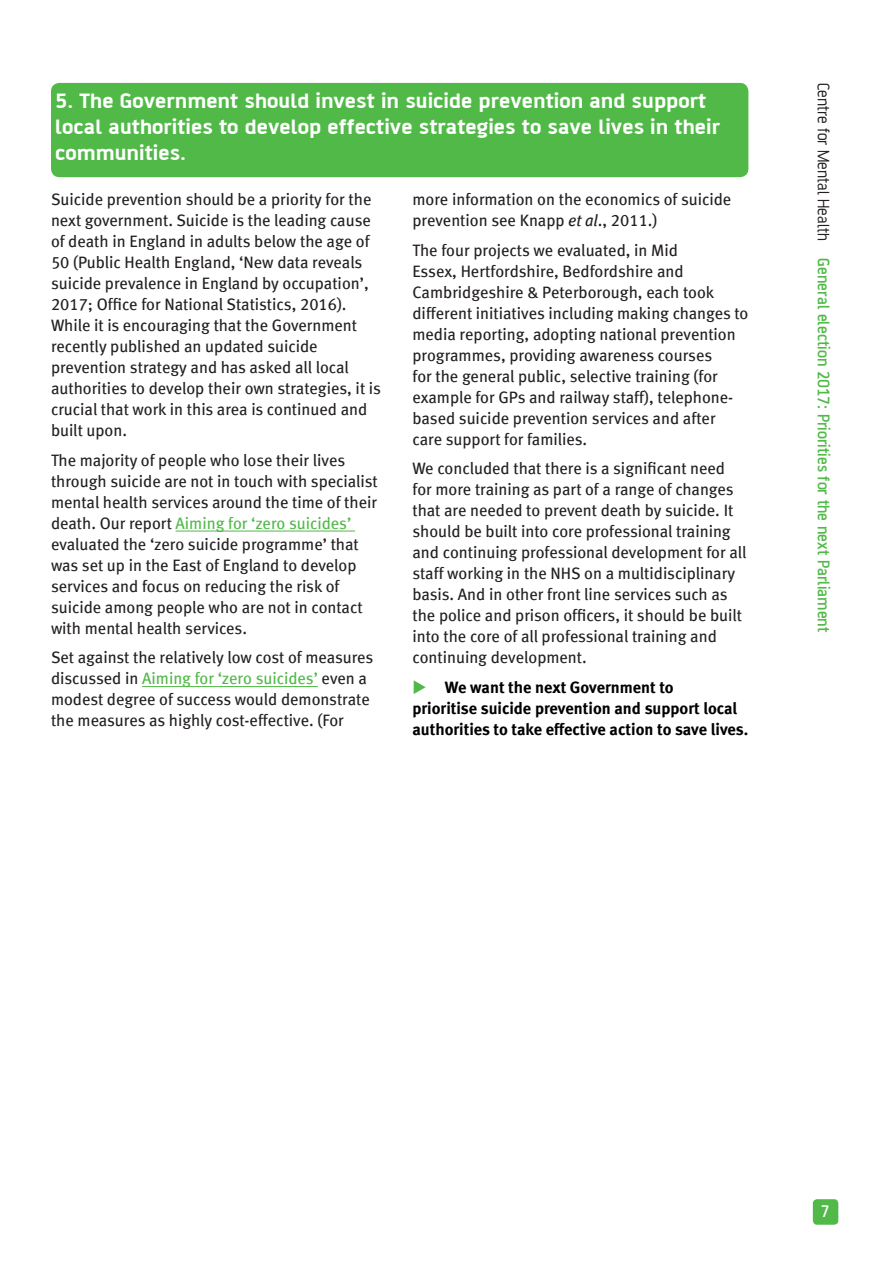
<style>
.page{position:relative;width:893px;height:1263px;background:#fff}
.page>*{position:absolute;margin:0;border:0;box-sizing:border-box;transform-origin:0 0}
.a{font:700 22.5px/25.5px "AF Battersea";color:#fff;scale:1.1 1}
.t1{font:500 18px "AF Battersea";color:#51b948}
.t2{font:500 18px "AF Battersea";color:#fff}
.indented_quotes{font:16.5px/21px "Meta Book LF";color:#231f20}
.indented_quotes-2{font:16.5px/21px "Meta Bold LF";color:#000}
.s1{color:#51b948}
.s2{font-style:italic}
.s3{font-weight:400;color:#231f20}
</style>
<div class="page">
<div style="left:813px;top:1199px;width:25px;height:26px;background:#51b948;border-radius:4px"></div>
<div style="left:51px;top:83px;width:697px;height:94px;background:#51b948;border-radius:9px"></div>
<hr style="left:176px;top:531px;width:179px;height:1px;background:#51b948">
<hr style="left:142px;top:686px;width:176px;height:1px;background:#51b948">
<p class="a" style="left:55px;top:88px;width:606px">5. The Government should invest in suicide prevention and support local authorities to develop effective strategies to save lives in their communities.</p>
<p class="indented_quotes" style="left:51px;top:189px;width:331px">Suicide prevention should be a priority for the next government. Suicide is the leading cause of death in England in adults below the age of 50 (Public Health England, ‘New data reveals suicide prevalence in England by occupation’, 2017; Office for National Statistics, 2016).<br>While it is encouraging that the Government recently published an updated suicide prevention strategy and has asked all local authorities to develop their own strategies, it is crucial that work in this area is continued and built upon.</p>
<p class="indented_quotes" style="left:51px;top:449px;width:328px">The majority of people who lose their lives through suicide are not in touch with specialist mental health services around the time of their death. Our report <span class="s1">Aiming for ‘zero suicides’ </span>evaluated the ‘zero suicide programme’ that was set up in the East of England to develop services and focus on reducing the risk of suicide among people who are not in contact with mental health services.</p>
<p class="indented_quotes" style="left:51px;top:647px;width:324px">Set against the relatively low cost of measures discussed in <span class="s1">Aiming for ‘zero suicides’</span> even a modest degree of success would demonstrate the measures as highly cost-effective. (For</p>
<p class="indented_quotes" style="left:412px;top:189px;width:320px">more information on the economics of suicide prevention see Knapp <span class="s2">et al</span>., 2011.)</p>
<p class="indented_quotes" style="left:412px;top:239px;width:337px">The four projects we evaluated, in Mid<br>Essex, Hertfordshire, Bedfordshire and Cambridgeshire &amp; Peterborough, each took different initiatives including making changes to media reporting, adopting national prevention programmes, providing awareness courses<br>for the general public, selective training (for example for GPs and railway staff), telephone&shy;based suicide prevention services and after care support for families.</p>
<p class="indented_quotes" style="left:412px;top:458px;width:335px">We concluded that there is a significant need for more training as part of a range of changes that are needed to prevent death by suicide. It should be built into core professional training and continuing professional development for all staff working in the NHS on a multidisciplinary basis. And in other front line services such as the police and prison officers, it should be built into the core of all professional training and continuing development.</p>
<p class="indented_quotes-2" style="left:412px;top:676px;width:337px"><span class="s1">◆</span> We want the next Government to<br>prioritise suicide prevention and support local authorities to take effective action to save lives.</p>
<p class="t1" style="left:833px;top:83px;width:551px;rotate:90deg"><span class="s3">Centre for Mental Health</span> General election 2017: Priorities for the next Parliament</p>
<p class="t2" style="left:821px;top:1202px;width:10px">7</p>
</div>
